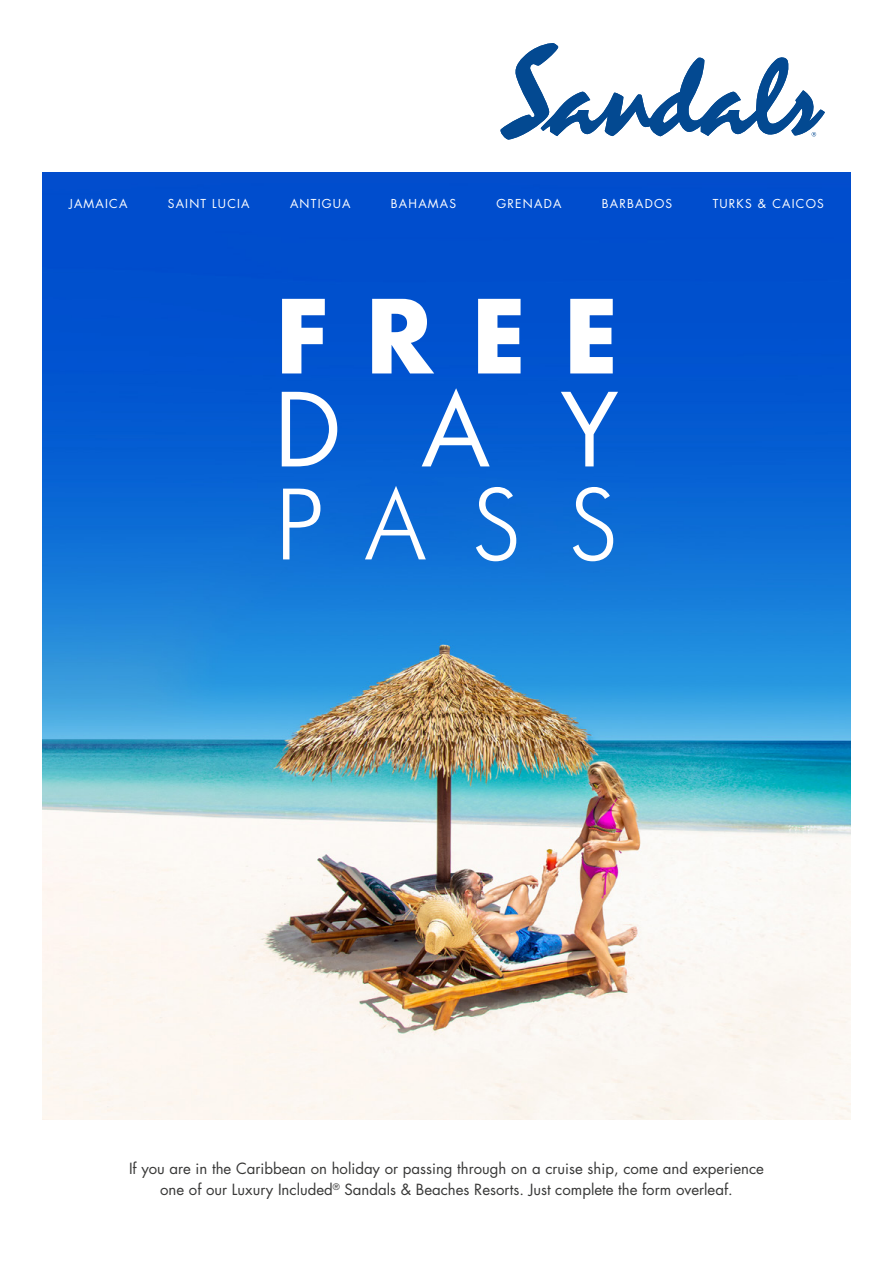
<style>
.page{position:relative;width:893px;height:1263px;background:#fff}
.page>*{position:absolute;margin:0;border:0;box-sizing:border-box;transform-origin:0 0}
.t1{font:700 99px "Futura";color:#fff}
.t2{font:300 99px "Futura BT";color:#fff}
.t3{font:99px "Futura";color:#fff}
.t4{font:15px/21px "Futura";color:#383837;text-align:center}
.t5{font:12px "Futura";letter-spacing:.1em;color:#fff}
</style>
<div class="page">
<svg style="left:500px;top:43px;width:325px;height:97px"></svg>
<img style="left:43px;top:173px;width:808px;height:947px">
<p class="t5" style="left:69px;top:195px;width:60px">JAMAICA</p>
<p class="t5" style="left:168px;top:195px;width:83px">SAINT LUCIA</p>
<p class="t5" style="left:290px;top:195px;width:62px">ANTIGUA</p>
<p class="t5" style="left:391px;top:195px;width:67px">BAHAMAS</p>
<p class="t5" style="left:497px;top:195px;width:66px">GRENADA</p>
<p class="t5" style="left:602px;top:195px;width:72px">BARBADOS</p>
<p class="t5" style="left:713px;top:195px;width:113px">TURKS &amp; CAICOS</p>
<h1 class="t1" style="left:274px;top:265px;width:346px">FREE</h1>
<h1 class="t3" style="left:274px;top:367px;width:346px">DAY</h1>
<h1 class="t2" style="left:274px;top:464px;width:346px">PASS</h1>
<p class="t4" style="left:129px;top:1158px;width:636px">If you are in the Caribbean on holiday or passing through on a cruise ship, come and experience one of our Luxury Included<sup>®</sup> Sandals &amp; Beaches Resorts. Just complete the form overleaf.</p>
</div>
